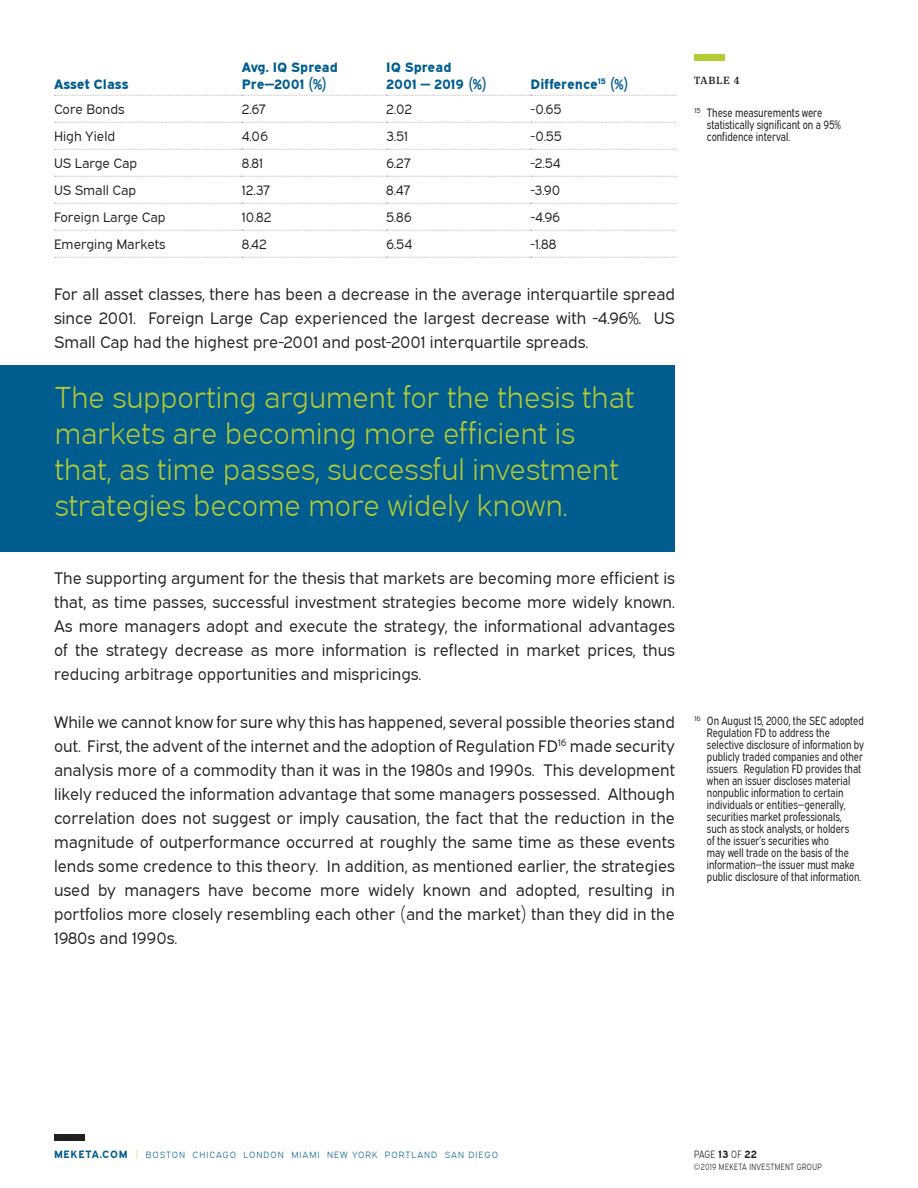
<style>
.page{position:relative;width:918px;height:1188px;background:#fff}
.page>*{position:absolute;margin:0;border:0;box-sizing:border-box;transform-origin:0 0}
.Callout{font:30px/36px "Expressway Lt";color:#b3cb34}
.Body{font:16.5px/24px "Expressway Bk";color:#231f20;text-align:justify}
.Callout-2{font:13.5px "Expressway Bk";color:#231f20}
.Callout-3{font:13.5px "Expressway Xb";color:#015d8f}
.Charts_Graphs_-_Figu{font:13.5px "Geller Text";letter-spacing:.04em;color:#231f20}
.Sidebar_-_Notes{font:12px/12px "Expressway Cd Bk";color:#231f20}
.t1{font:10.5px "Expressway Cd Lt";letter-spacing:.02em;color:#231f20}
.t2{font:9px "Expressway Lt";letter-spacing:.11em;color:#015d8f}
.t3{font:9px "Expressway Cd Lt";letter-spacing:.04em;color:#231f20}
.s1{font-family:"Expressway Rg";font-weight:700;font-size:10.5px}
.s2{font-family:"Expressway Cd Lt";font-size:10.5px;color:#feca0a}
.s3{font-family:"Expressway Rg";font-weight:700}
.s4{font-family:"Expressway Lt"}
</style>
<div class="page">
<div style="left:54px;top:1134px;width:31px;height:7px;background:#231f20"></div>
<svg style="left:54px;top:95px;width:622px;height:1px"></svg>
<svg style="left:54px;top:122px;width:622px;height:1px"></svg>
<svg style="left:54px;top:149px;width:622px;height:1px"></svg>
<svg style="left:54px;top:176px;width:622px;height:1px"></svg>
<svg style="left:54px;top:203px;width:622px;height:1px"></svg>
<svg style="left:54px;top:230px;width:622px;height:1px"></svg>
<svg style="left:54px;top:257px;width:622px;height:1px"></svg>
<div style="left:0;top:365px;width:675px;height:187px;background:#015d8f"></div>
<div style="left:694px;top:54px;width:31px;height:7px;background:#b3cb34"></div>
<p class="Callout-3" style="left:54px;top:75px;width:76px">Asset Class</p>
<p class="Callout-3" style="left:242px;top:59px;width:98px">Avg. IQ Spread</p>
<p class="Callout-3" style="left:242px;top:75px;width:87px">Pre—2001 (%)</p>
<p class="Callout-3" style="left:386px;top:59px;width:67px">IQ Spread</p>
<p class="Callout-3" style="left:386px;top:75px;width:102px">2001 — 2019 (%)</p>
<p class="Callout-3" style="left:531px;top:75px;width:100px">Difference<sup>15</sup> (%)</p>
<p class="Callout-2" style="left:54px;top:101px;width:72px">Core Bonds</p>
<p class="Callout-2" style="left:242px;top:101px;width:25px">2.67</p>
<p class="Callout-2" style="left:386px;top:101px;width:27px">2.02</p>
<p class="Callout-2" style="left:531px;top:101px;width:33px">-0.65</p>
<p class="Callout-2" style="left:54px;top:128px;width:63px">High Yield</p>
<p class="Callout-2" style="left:242px;top:128px;width:28px">4.06</p>
<p class="Callout-2" style="left:386px;top:128px;width:23px">3.51</p>
<p class="Callout-2" style="left:531px;top:128px;width:33px">-0.55</p>
<p class="Callout-2" style="left:54px;top:155px;width:85px">US Large Cap</p>
<p class="Callout-2" style="left:242px;top:155px;width:23px">8.81</p>
<p class="Callout-2" style="left:386px;top:155px;width:26px">6.27</p>
<p class="Callout-2" style="left:531px;top:155px;width:32px">-2.54</p>
<p class="Callout-2" style="left:54px;top:182px;width:84px">US Small Cap</p>
<p class="Callout-2" style="left:242px;top:182px;width:30px">12.37</p>
<p class="Callout-2" style="left:386px;top:182px;width:26px">8.47</p>
<p class="Callout-2" style="left:531px;top:182px;width:31px">-3.90</p>
<p class="Callout-2" style="left:54px;top:209px;width:113px">Foreign Large Cap</p>
<p class="Callout-2" style="left:242px;top:209px;width:31px">10.82</p>
<p class="Callout-2" style="left:386px;top:209px;width:27px">5.86</p>
<p class="Callout-2" style="left:531px;top:209px;width:31px">-4.96</p>
<p class="Callout-2" style="left:54px;top:236px;width:113px">Emerging Markets</p>
<p class="Callout-2" style="left:242px;top:236px;width:26px">8.42</p>
<p class="Callout-2" style="left:386px;top:236px;width:27px">6.54</p>
<p class="Callout-2" style="left:531px;top:236px;width:27px">-1.88</p>
<p class="Body" style="left:54px;top:282px;width:623px">For all asset classes, there has been a decrease in the average interquartile spread since 2001. Foreign Large Cap experienced the largest decrease with -4.96%. US Small Cap had the highest pre-2001 and post-2001 interquartile spreads.</p>
<p class="Callout" style="left:55px;top:379px;width:581px">The supporting argument for the thesis that markets are becoming more efficient is that, as time passes, successful investment strategies become more widely known.</p>
<p class="Charts_Graphs_-_Figu" style="left:694px;top:70px;width:48px">Table 4</p>
<p class="Sidebar_-_Notes" style="left:707px;top:107px;width:135px;text-indent:-12px"><sup>15</sup> These measurements were statistically significant on a 95% confidence interval.</p>
<p class="Body" style="left:54px;top:565px;width:623px">The supporting argument for the thesis that markets are becoming more efficient is that, as time passes, successful investment strategies become more widely known.<br>As more managers adopt and execute the strategy, the informational advantages of the strategy decrease as more information is reflected in market prices, thus reducing arbitrage opportunities and mispricings.</p>
<p class="Body" style="left:54px;top:709px;width:623px">While we cannot know for sure why this has happened, several possible theories stand out. First, the advent of the internet and the adoption of Regulation FD<sup>16</sup> made security analysis more of a commodity than it was in the 1980s and 1990s. This development likely reduced the information advantage that some managers possessed. Although correlation does not suggest or imply causation, the fact that the reduction in the magnitude of outperformance occurred at roughly the same time as these events lends some credence to this theory. In addition, as mentioned earlier, the strategies used by managers have become more widely known and adopted, resulting in portfolios more closely resembling each other (and the market) than they did in the 1980s and 1990s.</p>
<p class="Sidebar_-_Notes" style="left:707px;top:714px;width:159px;text-indent:-12px"><sup>16</sup> On August 15, 2000, the SEC adopted Regulation FD to address the selective disclosure of information by publicly traded companies and other issuers. Regulation FD provides that when an issuer discloses material nonpublic information to certain individuals or entities—generally, securities market professionals, such as stock analysts, or holders<br>of the issuer’s securities who<br>may well trade on the basis of the information—the issuer must make public disclosure of that information.</p>
<p class="t2" style="left:54px;top:1149px;width:446px"><span class="s1">MEKETA.COM</span> <span class="s2">|</span> BOSTON CHICAGO LONDON MIAMI NEW YORK PORTLAND SAN DIEGO</p>
<p class="t1" style="left:694px;top:1148px;width:64px">PAGE <span class="s3">13</span> OF <span class="s3">22</span></p>
<p class="t3" style="left:694px;top:1161px;width:130px"><span class="s4">©</span>2019 MEKETA INVESTMENT GROUP</p>
</div>
